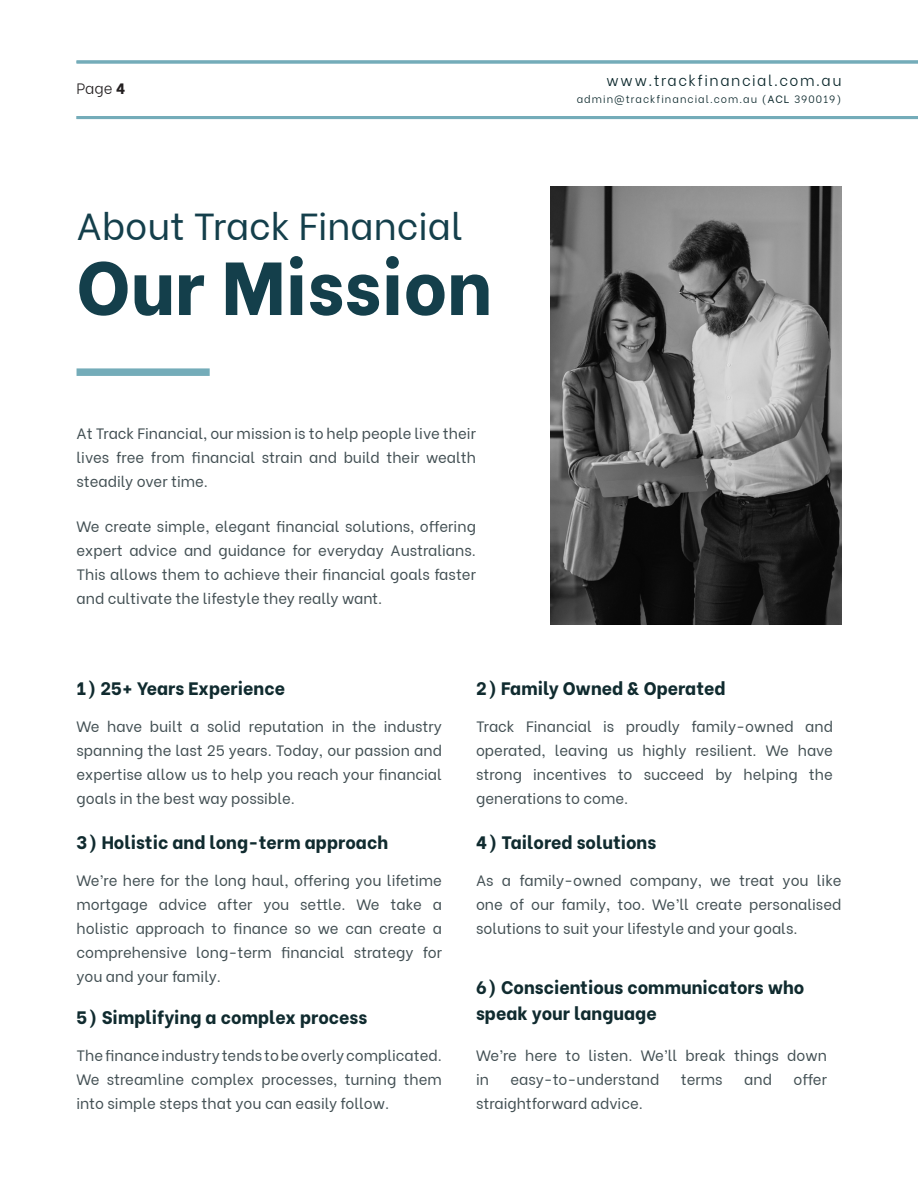
<style>
.page{position:relative;width:918px;height:1188px;background:#fff}
.page>*{position:absolute;margin:0;border:0;box-sizing:border-box;transform-origin:0 0}
.t1{font:800 75px "Be Vietnam";color:#143f4b}
.t2{font:37.5px "Be Vietnam";color:#143f4b}
.t3{font:800 18px/25.5px "Be Vietnam";color:#102b2f}
.t4{font:15px/24px "Be Vietnam";color:#424f53;text-align:justify}
.t5{font:300 15px "Be Vietnam";letter-spacing:.1em;color:#072428}
.t6{font:300 15px "Be Vietnam";color:#231f20}
.t7{font:300 10.5px "Be Vietnam";letter-spacing:.1em;color:#072428}
.s1{font-weight:800}
.s2{font-weight:400}
</style>
<div class="page">
<div style="left:77px;top:368px;width:133px;height:8px;background:#74acb9"></div>
<img style="left:550px;top:187px;width:291px;height:438px">
<hr style="left:77px;top:116px;width:841px;height:3px;background:#74acb9">
<hr style="left:77px;top:60px;width:841px;height:3px;background:#74acb9">
<p class="t6" style="left:77px;top:77px;width:50px">Page <span class="s1">4</span></p>
<p class="t2" style="left:77px;top:195px;width:388px">About Track Financial</p>
<p class="t1" style="left:77px;top:225px;width:417px">Our Mission</p>
<p class="t4" style="left:77px;top:420px;width:401px">At Track Financial, our mission is to help people live their lives free from financial strain and build their wealth steadily over time.</p>
<p class="t4" style="left:77px;top:513px;width:401px">We create simple, elegant financial solutions, offering expert advice and guidance for everyday Australians.<br>This allows them to achieve their financial goals faster and cultivate the lifestyle they really want.</p>
<p class="t5" style="left:606px;top:68px;width:237px">www.trackfinancial.com.au</p>
<p class="t7" style="left:577px;top:90px;width:266px">admin@trackfinancial.com.au (<span class="s2">ACL</span> 390019)</p>
<p class="t3" style="left:77px;top:674px;width:210px">1) 25+ Years Experience</p>
<p class="t3" style="left:476px;top:674px;width:251px">2) Family Owned &amp; Operated</p>
<p class="t4" style="left:77px;top:713px;width:367px">We have built a solid reputation in the industry spanning the last 25 years. Today, our passion and expertise allow us to help you reach your financial goals in the best way possible.</p>
<p class="t4" style="left:476px;top:713px;width:358px">Track Financial is proudly family-owned and operated, leaving us highly resilient. We have strong incentives to succeed by helping the generations to come.</p>
<p class="t3" style="left:77px;top:828px;width:313px">3) Holistic and long-term approach</p>
<p class="t3" style="left:476px;top:828px;width:182px">4) Tailored solutions</p>
<p class="t4" style="left:77px;top:867px;width:367px">We’re here for the long haul, offering you lifetime mortgage advice after you settle. We take a holistic approach to finance so we can create a comprehensive long-term financial strategy for you and your family.</p>
<p class="t4" style="left:476px;top:867px;width:367px">As a family-owned company, we treat you like one of our family, too. We’ll create personalised solutions to suit your lifestyle and your goals.</p>
<p class="t3" style="left:476px;top:973px;width:330px">6) Conscientious communicators who speak your language</p>
<p class="t3" style="left:77px;top:1003px;width:292px">5) Simplifying a complex process</p>
<p class="t4" style="left:77px;top:1042px;width:367px">The finance industry tends to be overly complicated.<br>We streamline complex processes, turning them into simple steps that you can easily follow.</p>
<p class="t4" style="left:476px;top:1042px;width:352px">We’re here to listen. We’ll break things down in</p>
<p class="t4" style="left:510px;top:1066px;width:150px">easy-to-understand</p>
<p class="t4" style="left:681px;top:1066px;width:43px">terms</p>
<p class="t4" style="left:744px;top:1066px;width:29px">and</p>
<p class="t4" style="left:794px;top:1066px;width:35px">offer</p>
<p class="t4" style="left:476px;top:1090px;width:168px">straightforward advice.</p>
</div>
